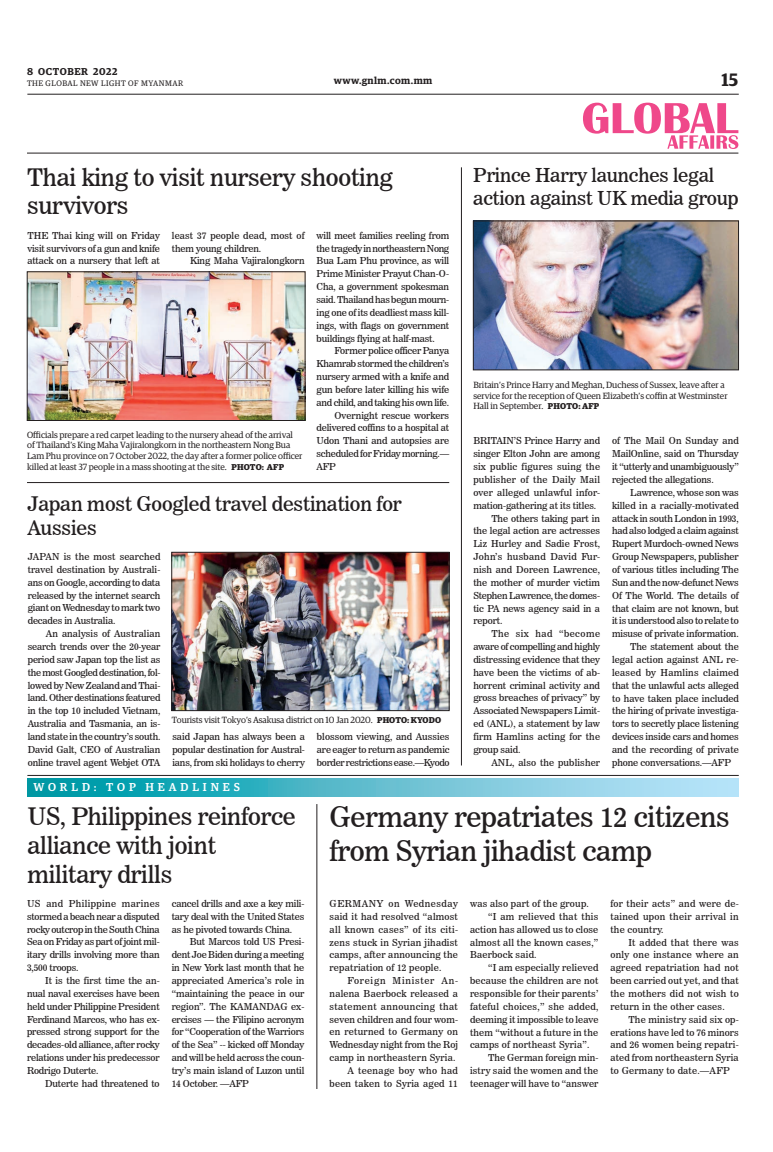
<style>
.page{position:relative;width:773px;height:1152px;background:#fff}
.page>*{position:absolute;margin:0;border:0;box-sizing:border-box;transform-origin:0 0}
._3_Clm_Head{font:28px/33.6px "News 706 BT Roman C";letter-spacing:-.01em;color:#231f20}
._2_Clm_Head{font:24px/28.8px "News 706 BT Roman C";letter-spacing:-.01em;color:#231f20}
._3_Clm_Head-2{font:24px/28.8px "News 706 BT Roman C";letter-spacing:-.01em;color:#231f20}
._3_Clm_Head-3{font:20px/24px "News 706 BT Roman C";letter-spacing:-.01em;color:#231f20}
._3_Clm_Head-4{font:19.1px/22.9px "News 706 BT Roman C";letter-spacing:-.01em;color:#231f20}
.t1{font:600 18px "Guardian Egyp";color:#231f20}
.t2{font:500 11.5px "Guardian Egyp";letter-spacing:.34em;color:#fff}
.t3{font:600 10px "Guardian Egyp";letter-spacing:.055em;color:#231f20}
._2nd_Body{font:9.5px/12.9px "News 706 BT Roman C";letter-spacing:-.01em;color:#231f20;text-align:justify}
.Normal_Para{font:9.5px/12.9px "News 706 BT Roman C";letter-spacing:-.015em;color:#231f20;text-align:justify}
._2nd_Body-2{font:9.5px/12.9px "News 706 BT Roman C";letter-spacing:.02em;color:#231f20;text-align:right}
.Normal_Para-2{font:9.5px/12.9px "News 706 BT Roman C";letter-spacing:.01em;color:#231f20}
._2nd_Body-3{font:9.5px "News 706 BT Roman C";letter-spacing:.01em;color:#231f20}
.t4{font:9px/10.8px "Guardian Egyp";letter-spacing:-.005em;color:#231f20}
.t5{font:8px "Guardian Egyp";letter-spacing:.06em;color:#231f20}
.s1{font-weight:700;font-size:8.5px}
</style>
<div class="page">
<hr style="left:27px;top:94px;width:711px;height:1px;background:#231f20">
<hr style="left:27px;top:153px;width:711px;height:1px;background:#231f20">
<svg style="left:583px;top:103px;width:155px;height:46px"></svg>
<svg style="left:27px;top:778px;width:711px;height:18px;background:#5bbecf"></svg>
<img style="left:29px;top:274px;width:274px;height:145px">
<div style="left:27px;top:272px;width:278px;height:149px;border:1px solid #231f20"></div>
<img style="left:475px;top:223px;width:261px;height:145px">
<div style="left:473px;top:221px;width:265px;height:149px;border:1px solid #231f20"></div>
<hr style="left:27px;top:775px;width:711px;height:1px;background:#231f20">
<hr style="left:316px;top:804px;width:1px;height:285px;background:#231f20">
<hr style="left:461px;top:167px;width:1px;height:599px;background:#231f20">
<hr style="left:27px;top:482px;width:422px;height:1px;background:#231f20">
<img style="left:174px;top:554px;width:273px;height:155px">
<div style="left:172px;top:552px;width:277px;height:159px;border:1px solid #231f20"></div>
<p class="t3" style="left:27px;top:64px;width:92px">8 OCTOBER 2022</p>
<p class="t5" style="left:27px;top:78px;width:158px">THE GLOBAL NEW LIGHT OF MYANMAR</p>
<p class="t3" style="left:334px;top:73px;width:100px">www.gnlm.com.mm</p>
<h3 class="t1" style="left:721px;top:67px;width:18px">15</h3>
<p class="_3_Clm_Head-2" style="left:27px;top:162px;width:367px">Thai king to visit nursery shooting survivors</p>
<p class="Normal_Para" style="left:27px;top:229px;width:134px">THE Thai king will on Friday visit survivors of a gun and knife attack on a nursery that left at</p>
<p class="Normal_Para-2" style="left:172px;top:229px;width:134px">least 37 people dead, most of them young children.</p>
<p class="_2nd_Body" style="left:190px;top:254px;width:116px">King Maha Vajiralongkorn</p>
<p class="t4" style="left:27px;top:428px;width:277px">Officials prepare a red carpet leading to the nursery ahead of the arrival of Thailand’s King Maha Vajiralongkorn in the northeastern Nong Bua Lam Phu province on 7 October 2022, the day after a former police officer killed at least 37 people in a mass shooting at the site. <span class="s1">PHOTO: AFP</span></p>
<p class="_2nd_Body" style="left:316px;top:229px;width:134px">will meet families reeling from the tragedy in northeastern Nong Bua Lam Phu province, as will Prime Minister Prayut Chan-O-Cha, a government spokesman said. Thailand has begun mourn&shy;ing one of its deadliest mass kill&shy;ings, with flags on government buildings flying at half-mast.</p>
<p class="_2nd_Body" style="left:316px;top:344px;width:134px;text-indent:18px">Former police officer Panya Khamrab stormed the children’s nursery armed with a knife and gun before later killing his wife and child, and taking his own life.</p>
<p class="_2nd_Body" style="left:316px;top:409px;width:134px;text-indent:18px">Overnight rescue workers delivered coffins to a hospital at Udon Thani and autopsies are scheduled for Friday morning.— AFP</p>
<p class="_3_Clm_Head-3" style="left:27px;top:492px;width:376px">Japan most Googled travel destination for<br>Aussies</p>
<p class="Normal_Para" style="left:28px;top:550px;width:134px">JAPAN is the most searched travel destination by Australi&shy;ans on Google, according to data released by the internet search giant on Wednesday to mark two decades in Australia.</p>
<p class="_2nd_Body" style="left:28px;top:627px;width:134px;text-indent:18px">An analysis of Australian search trends over the 20-year period saw Japan top the list as the most Googled destination, fol&shy;lowed by New Zealand and Thai&shy;land. Other destinations featured in the top 10 included Vietnam, Australia and Tasmania, an is&shy;land state in the country’s south.<br>David Galt, CEO of Australian online travel agent Webjet OTA</p>
<p class="t4" style="left:172px;top:714px;width:271px">Tourists visit Tokyo’s Asakusa district on 10 Jan 2020. <span class="s1">PHOTO: KYODO</span></p>
<p class="_2nd_Body" style="left:172px;top:730px;width:134px">said Japan has always been a popular destination for Austral&shy;ians, from ski holidays to cherry</p>
<p class="_2nd_Body" style="left:317px;top:730px;width:134px">blossom viewing, and Aussies are eager to return as pandemic border restrictions ease.—Kyodo</p>
<p class="t2" style="left:33px;top:779px;width:208px">WORLD: TOP HEADLINES</p>
<p class="_3_Clm_Head-4" style="left:473px;top:163px;width:267px">Prince Harry launches legal action against UK media group</p>
<p class="t4" style="left:473px;top:379px;width:255px">Britain’s Prince Harry and Meghan, Duchess of Sussex, leave after a service for the reception of Queen Elizabeth’s coffin at Westminster<br>Hall in September. <span class="s1">PHOTO: AFP</span></p>
<p class="Normal_Para" style="left:473px;top:435px;width:128px">BRITAIN’S Prince Harry and singer Elton John are among six public figures suing the publisher of the Daily Mail over alleged unlawful infor&shy;mation-gathering at its titles.</p>
<p class="_2nd_Body" style="left:473px;top:512px;width:128px;text-indent:18px">The others taking part in the legal action are actresses Liz Hurley and Sadie Frost, John’s husband David Fur&shy;nish and Doreen Lawrence, the mother of murder victim Stephen Lawrence, the domes&shy;tic PA news agency said in a report.</p>
<p class="_2nd_Body" style="left:473px;top:627px;width:128px;text-indent:18px">The six had “become aware of compelling and highly distressing evidence that they have been the victims of ab&shy;horrent criminal activity and gross breaches of privacy” by Associated Newspapers Limit&shy;ed (ANL), a statement by law firm Hamlins acting for the group said.</p>
<p class="_2nd_Body-3" style="left:491px;top:757px;width:110px">ANL, also the publisher</p>
<p class="_2nd_Body" style="left:612px;top:435px;width:128px">of The Mail On Sunday and MailOnline, said on Thursday it “utterly and unambiguously” rejected the allegations.</p>
<p class="_2nd_Body" style="left:612px;top:486px;width:128px;text-indent:18px">Lawrence, whose son was killed in a racially-motivated attack in south London in 1993, had also lodged a claim against Rupert Murdoch-owned News Group Newspapers, publisher of various titles including The Sun and the now-defunct News Of The World. The details of that claim are not known, but it is understood also to relate to misuse of private information.</p>
<p class="_2nd_Body" style="left:612px;top:640px;width:128px;text-indent:18px">The statement about the legal action against ANL re&shy;leased by Hamlins claimed that the unlawful acts alleged to have taken place included the hiring of private investiga&shy;tors to secretly place listening devices inside cars and homes and the recording of private phone conversations.—AFP</p>
<p class="_2_Clm_Head" style="left:27px;top:802px;width:270px">US, Philippines reinforce alliance with joint military drills</p>
<p class="_3_Clm_Head" style="left:329px;top:801px;width:402px">Germany repatriates 12 citizens from Syrian jihadist camp</p>
<p class="Normal_Para" style="left:27px;top:897px;width:134px">US and Philippine marines stormed a beach near a disputed rocky outcrop in the South China Sea on Friday as part of joint mil&shy;itary drills involving more than 3,500 troops.</p>
<p class="_2nd_Body" style="left:27px;top:974px;width:134px;text-indent:18px">It is the first time the an&shy;nual naval exercises have been held under Philippine President Ferdinand Marcos, who has ex&shy;pressed strong support for the decades-old alliance, after rocky relations under his predecessor Rodrigo Duterte.</p>
<p class="_2nd_Body" style="left:45px;top:1077px;width:116px">Duterte had threatened to</p>
<p class="_2nd_Body" style="left:172px;top:897px;width:134px">cancel drills and axe a key mili&shy;tary deal with the United States as he pivoted towards China.</p>
<p class="_2nd_Body" style="left:172px;top:936px;width:134px;text-indent:18px">But Marcos told US Presi&shy;dent Joe Biden during a meeting in New York last month that he appreciated America’s role in “maintaining the peace in our region”. The KAMANDAG ex&shy;ercises — the Filipino acronym for “Cooperation of the Warriors of the Sea” -- kicked off Monday and will be held across the coun&shy;try’s main island of Luzon until 14 October. —AFP</p>
<p class="Normal_Para" style="left:329px;top:897px;width:130px">GERMANY on Wednesday said it had resolved “almost all known cases” of its citi&shy;zens stuck in Syrian jihadist camps, after announcing the repatriation of 12 people.</p>
<p class="_2nd_Body" style="left:329px;top:974px;width:130px;text-indent:18px">Foreign Minister An&shy;nalena Baerbock released a statement announcing that seven children and four wom&shy;en returned to Germany on Wednesday night from the Roj camp in northeastern Syria.</p>
<p class="_2nd_Body-2" style="left:329px;top:1064px;width:130px">A teenage boy who had been taken to Syria aged 11</p>
<p class="_2nd_Body-2" style="left:470px;top:897px;width:120px">was also part of the group.</p>
<p class="_2nd_Body" style="left:470px;top:910px;width:130px;text-indent:18px">“I am relieved that this action has allowed us to close almost all the known cases,” Baerbock said.</p>
<p class="_2nd_Body" style="left:470px;top:961px;width:130px;text-indent:18px">“I am especially relieved because the children are not responsible for their parents’ fateful choices,” she added, deeming it impossible to leave them “without a future in the camps of northeast Syria”.</p>
<p class="_2nd_Body" style="left:470px;top:1051px;width:130px;text-indent:18px">The German foreign min&shy;istry said the women and the teenager will have to “answer</p>
<p class="_2nd_Body" style="left:610px;top:897px;width:130px">for their acts” and were de&shy;tained upon their arrival in the country.</p>
<p class="_2nd_Body" style="left:610px;top:936px;width:130px;text-indent:18px">It added that there was only one instance where an agreed repatriation had not been carried out yet, and that the mothers did not wish to return in the other cases.</p>
<p class="_2nd_Body" style="left:610px;top:1013px;width:130px;text-indent:18px">The ministry said six op&shy;erations have led to 76 minors and 26 women being repatri&shy;ated from northeastern Syria to Germany to date.—AFP</p>
</div>
